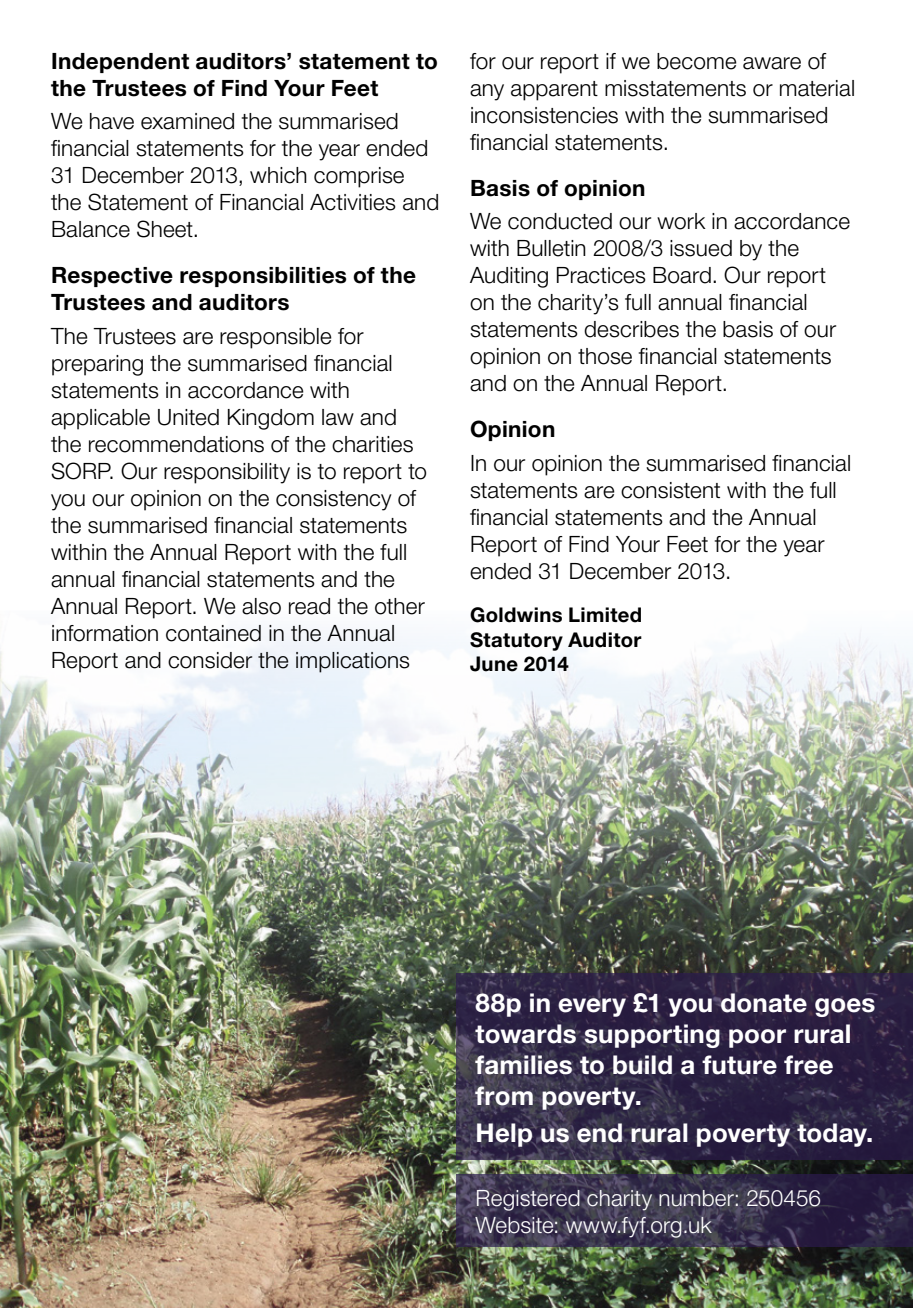
<style>
.page{position:relative;width:913px;height:1308px;background:#fff}
.page>*{position:absolute;margin:0;border:0;box-sizing:border-box;transform-origin:0 0}
.t1{font:700 25.88px/31.1px "Helvetica Neue";letter-spacing:.01em;color:#fff}
.t2{font:300 22.5px/27px "Helvetica Neue";letter-spacing:.005em;color:#000}
.t3{font:700 22.5px/27px "Helvetica Neue";letter-spacing:.015em;color:#000}
.t4{font:300 22.5px/27px "Helvetica Neue";letter-spacing:.005em;color:#fff}
.t5{font:700 20.25px/24.3px "Helvetica Neue";letter-spacing:.02em;color:#000;text-align:justify}
</style>
<div class="page">
<img style="left:0;top:630px;width:912px;height:677px">
<svg style="left:456px;top:1174px;width:456px;height:72px;background:#37304b"></svg>
<svg style="left:456px;top:973px;width:456px;height:187px;background:#2f2645"></svg>
<p class="t3" style="left:51px;top:47px;width:388px">Independent auditors’ statement to the Trustees of Find Your Feet</p>
<p class="t2" style="left:51px;top:107px;width:389px">We have examined the summarised financial statements for the year ended<br>31 December 2013, which comprise the Statement of Financial Activities and<br>Balance Sheet.</p>
<p class="t3" style="left:51px;top:261px;width:366px">Respective responsibilities of the<br>Trustees and auditors</p>
<p class="t2" style="left:51px;top:321px;width:377px">The Trustees are responsible for preparing the summarised financial statements in accordance with applicable United Kingdom law and the recommendations of the charities SORP. Our responsibility is to report to you our opinion on the consistency of the summarised financial statements within the Annual Report with the full annual financial statements and the Annual Report. We also read the other information contained in the Annual Report and consider the implications</p>
<p class="t2" style="left:470px;top:47px;width:386px">for our report if we become aware of any apparent misstatements or material inconsistencies with the summarised financial statements.</p>
<p class="t3" style="left:470px;top:174px;width:177px">Basis of opinion</p>
<p class="t2" style="left:470px;top:207px;width:381px">We conducted our work in accordance with Bulletin 2008/3 issued by the Auditing Practices Board. Our report on the charity’s full annual financial statements describes the basis of our opinion on those financial statements and on the Annual Report.</p>
<p class="t3" style="left:470px;top:415px;width:87px">Opinion</p>
<p class="t2" style="left:470px;top:449px;width:382px">In our opinion the summarised financial statements are consistent with the full financial statements and the Annual Report of Find Your Feet for the year ended 31 December 2013.</p>
<p class="t5" style="left:470px;top:602px;width:174px">Goldwins Limited Statutory Auditor June 2014</p>
<p class="t1" style="left:475px;top:986px;width:401px">88p in every £1 you donate goes towards supporting poor rural families to build a future free from poverty.</p>
<p class="t1" style="left:475px;top:1117px;width:399px">Help us end rural poverty today.</p>
<p class="t4" style="left:475px;top:1183px;width:347px">Registered charity number: 250456<br>Website: www.fyf.org.uk</p>
</div>
